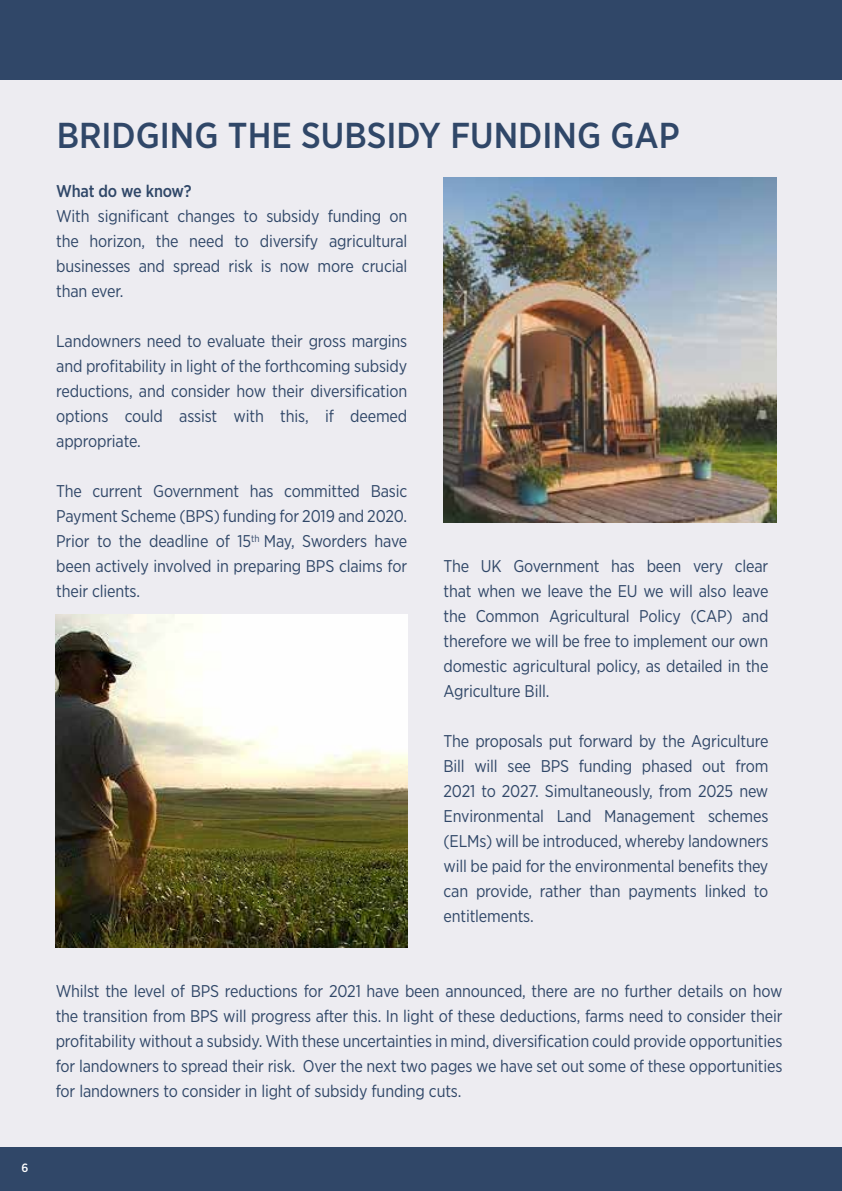
<style>
.page{position:relative;width:842px;height:1191px;background:#fff}
.page>*{position:absolute;margin:0;border:0;box-sizing:border-box;transform-origin:0 0}
.t1{font:500 36px "Gotham Narrow";color:#304768}
.t2{font:17px/25px "Gotham Narrow";letter-spacing:-.01em;color:#304768;text-align:justify}
.t3{font:500 17px "Gotham Narrow";letter-spacing:-.015em;color:#304768}
.t4{font:500 12px "Gotham Narrow";color:#fff}
</style>
<div class="page">
<div style="left:0;top:79px;width:842px;height:1080px;background:#edecf1"></div>
<div style="left:0;top:1147px;width:842px;height:44px;background:#304768"></div>
<div style="left:0;top:0;width:842px;height:79px;background:#304768"></div>
<img style="left:443px;top:177px;width:334px;height:345px">
<img style="left:56px;top:614px;width:352px;height:333px">
<p class="t4" style="left:21px;top:1160px;width:8px">6</p>
<h1 class="t1" style="left:57px;top:112px;width:625px">BRIDGING THE SUBSIDY FUNDING GAP</h1>
<p class="t3" style="left:56px;top:180px;width:137px">What do we know?</p>
<p class="t2" style="left:56px;top:203px;width:353px">With significant changes to subsidy funding on the horizon, the need to diversify agricultural businesses and spread risk is now more crucial than ever.</p>
<p class="t2" style="left:56px;top:328px;width:353px">Landowners need to evaluate their gross margins and profitability in light of the forthcoming subsidy reductions, and consider how their diversification options could assist with this, if deemed appropriate.</p>
<p class="t2" style="left:56px;top:478px;width:353px">The current Government has committed Basic Payment Scheme (BPS) funding for 2019 and 2020.<br>Prior to the deadline of 15<sup>th</sup> May, Sworders have been actively involved in preparing BPS claims for their clients.</p>
<p class="t2" style="left:443px;top:553px;width:326px">The UK Government has been very clear that when we leave the EU we will also leave the Common Agricultural Policy (CAP) and therefore we will be free to implement our own domestic agricultural policy, as detailed in the Agriculture Bill.</p>
<p class="t2" style="left:443px;top:728px;width:326px">The proposals put forward by the Agriculture Bill will see BPS funding phased out from 2021 to 2027. Simultaneously, from 2025 new Environmental Land Management schemes (ELMs) will be introduced, whereby landowners will be paid for the environmental benefits they can provide, rather than payments linked to entitlements.</p>
<p class="t2" style="left:56px;top:978px;width:728px">Whilst the level of BPS reductions for 2021 have been announced, there are no further details on how the transition from BPS will progress after this. In light of these deductions, farms need to consider their profitability without a subsidy. With these uncertainties in mind, diversification could provide opportunities for landowners to spread their risk. Over the next two pages we have set out some of these opportunities for landowners to consider in light of subsidy funding cuts.</p>
</div>
